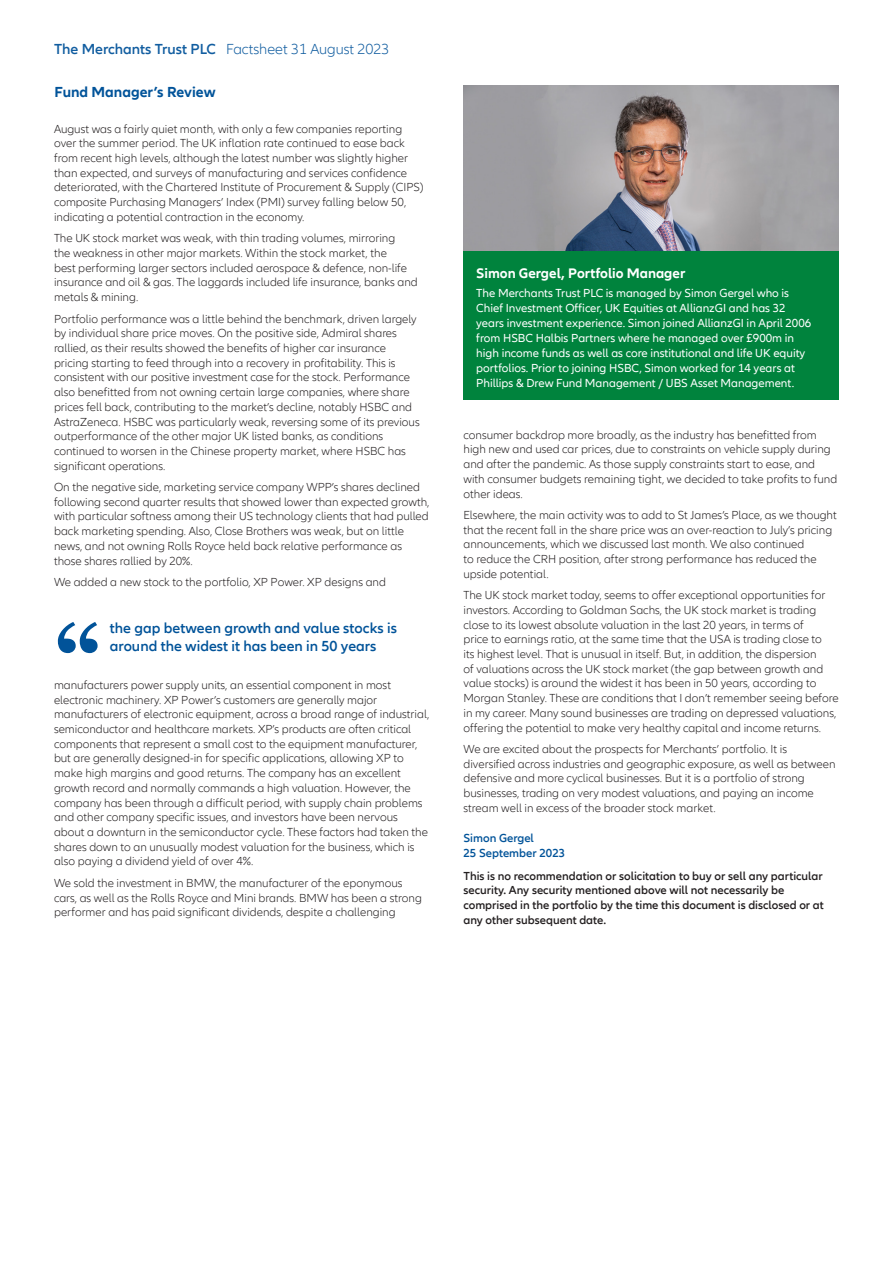
<style>
.page{position:relative;width:893px;height:1263px;background:#fff}
.page>*{position:absolute;margin:0;border:0;box-sizing:border-box;transform-origin:0 0}
.t1{font:600 15px/18px "Allianz Neo";color:#015399}
.t2{font:300 15px "Allianz Neo";color:#115da0}
.t3{font:700 15px "Allianz Neo";color:#015399}
.t4{font:700 14.25px "Allianz Neo";color:#fff}
.t5{font:300 12px/14.7px "Allianz Neo";color:#231f20}
.t6{font:12px/15px "Allianz Neo";color:#fff}
.t7{font:600 12px/14.7px "Allianz Neo";color:#231f20}
.t8{font:600 12px/14.7px "Allianz Neo";color:#015399}
.s1{font-weight:600}
</style>
<div class="page">
<svg style="left:58px;top:622px;width:40px;height:31px"></svg>
<img style="left:463px;top:85px;width:376px;height:166px">
<div style="left:463px;top:251px;width:376px;height:149px;background:#00833d"></div>
<p class="t2" style="left:54px;top:41px;width:337px"><span class="s1">The Merchants Trust PLC</span> Factsheet 31 August 2023</p>
<p class="t3" style="left:55px;top:83px;width:163px">Fund Manager’s Review</p>
<p class="t5" style="left:54px;top:122px;width:371px">August was a fairly quiet month, with only a few companies reporting over the summer period. The UK inflation rate continued to ease back from recent high levels, although the latest number was slightly higher than expected, and surveys of manufacturing and services confidence deteriorated, with the Chartered Institute of Procurement &amp; Supply (CIPS) composite Purchasing Managers’ Index (PMI) survey falling below 50, indicating a potential contraction in the economy.</p>
<p class="t5" style="left:54px;top:231px;width:365px">The UK stock market was weak, with thin trading volumes, mirroring<br>the weakness in other major markets. Within the stock market, the<br>best performing larger sectors included aerospace &amp; defence, non-life insurance and oil &amp; gas. The laggards included life insurance, banks and metals &amp; mining.</p>
<p class="t5" style="left:54px;top:312px;width:367px">Portfolio performance was a little behind the benchmark, driven largely by individual share price moves. On the positive side, Admiral shares rallied, as their results showed the benefits of higher car insurance pricing starting to feed through into a recovery in profitability. This is consistent with our positive investment case for the stock. Performance also benefitted from not owning certain large companies, where share prices fell back, contributing to the market’s decline, notably HSBC and AstraZeneca. HSBC was particularly weak, reversing some of its previous outperformance of the other major UK listed banks, as conditions continued to worsen in the Chinese property market, where HSBC has significant operations.</p>
<p class="t5" style="left:54px;top:480px;width:377px">On the negative side, marketing service company WPP’s shares declined following second quarter results that showed lower than expected growth, with particular softness among their US technology clients that had pulled back marketing spending. Also, Close Brothers was weak, but on little news, and not owning Rolls Royce held back relative performance as those shares rallied by 20%.</p>
<p class="t5" style="left:54px;top:575px;width:333px">We added a new stock to the portfolio, XP Power. XP designs and</p>
<p class="t1" style="left:110px;top:619px;width:288px">the gap between growth and value stocks is around the widest it has been in 50 years</p>
<p class="t5" style="left:54px;top:678px;width:377px">manufacturers power supply units, an essential component in most electronic machinery. XP Power’s customers are generally major manufacturers of electronic equipment, across a broad range of industrial, semiconductor and healthcare markets. XP’s products are often critical components that represent a small cost to the equipment manufacturer, but are generally designed-in for specific applications, allowing XP to make high margins and good returns. The company has an excellent growth record and normally commands a high valuation. However, the company has been through a difficult period, with supply chain problems and other company specific issues, and investors have been nervous about a downturn in the semiconductor cycle. These factors had taken the shares down to an unusually modest valuation for the business, which is also paying a dividend yield of over 4%.</p>
<p class="t5" style="left:54px;top:876px;width:369px">We sold the investment in BMW, the manufacturer of the eponymous cars, as well as the Rolls Royce and Mini brands. BMW has been a strong performer and has paid significant dividends, despite a challenging</p>
<p class="t4" style="left:476px;top:265px;width:211px">Simon Gergel, Portfolio Manager</p>
<p class="t6" style="left:476px;top:286px;width:336px">The Merchants Trust PLC is managed by Simon Gergel who is Chief Investment Officer, UK Equities at AllianzGI and has 32 years investment experience. Simon joined AllianzGI in April 2006 from HSBC Halbis Partners where he managed over £900m in high income funds as well as core institutional and life UK equity portfolios. Prior to joining HSBC, Simon worked for 14 years at Phillips &amp; Drew Fund Management / UBS Asset Management.</p>
<p class="t5" style="left:463px;top:428px;width:375px">consumer backdrop more broadly, as the industry has benefitted from high new and used car prices, due to constraints on vehicle supply during and after the pandemic. As those supply constraints start to ease, and with consumer budgets remaining tight, we decided to take profits to fund other ideas.</p>
<p class="t5" style="left:463px;top:508px;width:375px">Elsewhere, the main activity was to add to St James’s Place, as we thought that the recent fall in the share price was an over-reaction to July’s pricing announcements, which we discussed last month. We also continued<br>to reduce the CRH position, after strong performance has reduced the upside potential.</p>
<p class="t5" style="left:463px;top:588px;width:377px">The UK stock market today, seems to offer exceptional opportunities for investors. According to Goldman Sachs, the UK stock market is trading close to its lowest absolute valuation in the last 20 years, in terms of<br>price to earnings ratio, at the same time that the USA is trading close to<br>its highest level. That is unusual in itself. But, in addition, the dispersion<br>of valuations across the UK stock market (the gap between growth and value stocks) is around the widest it has been in 50 years, according to Morgan Stanley. These are conditions that I don’t remember seeing before in my career. Many sound businesses are trading on depressed valuations, offering the potential to make very healthy capital and income returns.</p>
<p class="t5" style="left:463px;top:742px;width:374px">We are excited about the prospects for Merchants’ portfolio. It is diversified across industries and geographic exposure, as well as between defensive and more cyclical businesses. But it is a portfolio of strong businesses, trading on very modest valuations, and paying an income stream well in excess of the broader stock market.</p>
<p class="t8" style="left:463px;top:831px;width:103px">Simon Gergel<br>25 September 2023</p>
<p class="t7" style="left:463px;top:869px;width:362px">This is no recommendation or solicitation to buy or sell any particular security. Any security mentioned above will not necessarily be comprised in the portfolio by the time this document is disclosed or at any other subsequent date.</p>
</div>
